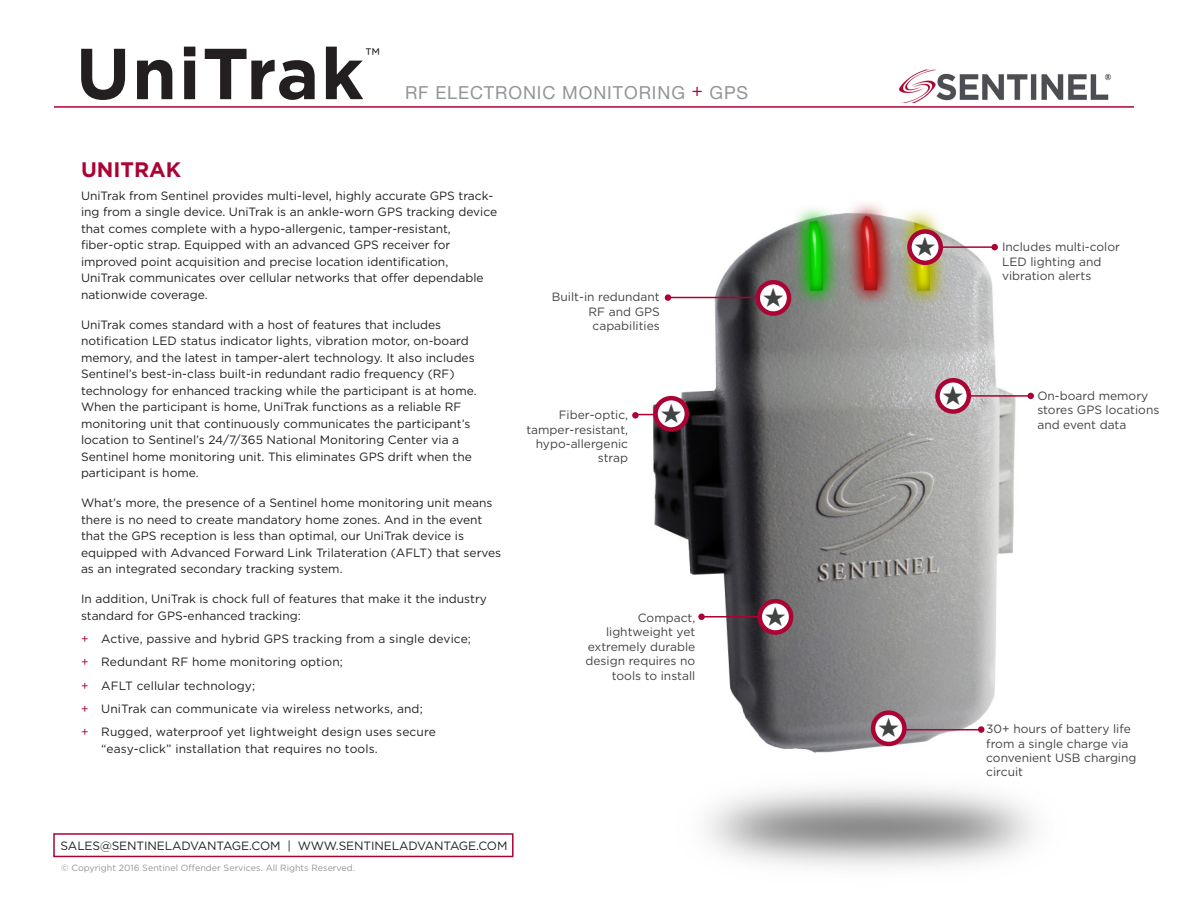
<style>
.page{position:relative;width:1188px;height:918px;background:#fff}
.page>*{position:absolute;margin:0;border:0;box-sizing:border-box;transform-origin:0 0}
.t1{font:700 72px "Gotham";letter-spacing:.025em;color:#231f20}
.t2{font:700 21px "Gotham";color:#ab0333}
.t3{font:21px "Gotham";color:#231f20}
.t4{font:18px "Helvetica Neue LT Pro";letter-spacing:.05em;color:#939598}
.t5{font:12px/16.5px "Gotham";color:#231f20}
.t6{font:12px/14.4px "Gotham";color:#414243;text-align:right}
.t7{font:9px "Gotham";color:#939598}
.s1{color:#ab0333}
</style>
<div class="page">
<img style="left:632px;top:203px;width:403px;height:664px">
<div style="left:53px;top:833px;width:461px;height:24px;border:2px solid #ab0333"></div>
<hr style="left:54px;top:106px;width:1080px;height:2px;background:#ab0333">
<img style="left:899px;top:69px;width:212px;height:34px">
<hr style="left:669px;top:297px;width:100px;height:1px;background:#ab0333">
<div style="left:665px;top:294px;width:6px;height:7px;background:#ab0333;border-radius:50%"></div>
<hr style="left:889px;top:729px;width:92px;height:1px;background:#ab0333">
<div style="left:978px;top:726px;width:6px;height:7px;background:#ab0333;border-radius:50%"></div>
<hr style="left:635px;top:414px;width:36px;height:1px;background:#ab0333">
<div style="left:632px;top:412px;width:7px;height:7px;background:#ab0333;border-radius:50%"></div>
<hr style="left:937px;top:246px;width:56px;height:2px;background:#ab0333">
<div style="left:991px;top:244px;width:7px;height:6px;background:#ab0333;border-radius:50%"></div>
<svg style="left:909px;top:231px;width:32px;height:32px"></svg>
<div style="left:907px;top:229px;width:36px;height:36px;border:4px solid #ab0333;border-radius:50%"></div>
<hr style="left:703px;top:616px;width:72px;height:2px;background:#ab0333">
<div style="left:698px;top:614px;width:7px;height:6px;background:#ab0333;border-radius:50%"></div>
<svg style="left:760px;top:601px;width:31px;height:32px"></svg>
<div style="left:758px;top:599px;width:35px;height:36px;border:4px solid #ab0333;border-radius:50%"></div>
<svg style="left:656px;top:398px;width:31px;height:31px"></svg>
<div style="left:653px;top:396px;width:36px;height:36px;border:4px solid #ab0333;border-radius:50%"></div>
<svg style="left:758px;top:282px;width:31px;height:32px"></svg>
<div style="left:755px;top:280px;width:36px;height:36px;border:4px solid #ab0333;border-radius:50%"></div>
<svg style="left:873px;top:713px;width:31px;height:31px"></svg>
<div style="left:871px;top:710px;width:36px;height:36px;border:4px solid #ab0333;border-radius:50%"></div>
<hr style="left:953px;top:395px;width:78px;height:2px;background:#ab0333">
<div style="left:1027px;top:393px;width:7px;height:6px;background:#ab0333;border-radius:50%"></div>
<svg style="left:938px;top:380px;width:31px;height:32px"></svg>
<div style="left:935px;top:378px;width:36px;height:36px;border:4px solid #ab0333;border-radius:50%"></div>
<svg style="left:915px;top:237px;width:20px;height:19px"></svg>
<svg style="left:765px;top:606px;width:20px;height:20px"></svg>
<svg style="left:661px;top:403px;width:20px;height:20px"></svg>
<svg style="left:763px;top:287px;width:20px;height:20px"></svg>
<svg style="left:879px;top:718px;width:20px;height:19px"></svg>
<svg style="left:943px;top:385px;width:20px;height:20px"></svg>
<p class="t1" style="left:76px;top:26px;width:289px">UniTrak</p>
<p class="t3" style="left:365px;top:42px;width:16px">™</p>
<p class="t4" style="left:405px;top:82px;width:345px">RF ELECTRONIC MONITORING <sup>+</sup> GPS</p>
<p class="t2" style="left:81px;top:155px;width:102px">UNITRAK</p>
<p class="t5" style="left:81px;top:187px;width:418px">UniTrak from Sentinel provides multi-level, highly accurate GPS track&shy;ing from a single device. UniTrak is an ankle-worn GPS tracking device that comes complete with a hypo-allergenic, tamper-resistant, fiber-optic strap. Equipped with an advanced GPS receiver for improved point acquisition and precise location identification,<br>UniTrak communicates over cellular networks that offer dependable nationwide coverage.</p>
<p class="t5" style="left:81px;top:316px;width:397px">UniTrak comes standard with a host of features that includes notification LED status indicator lights, vibration motor, on-board memory, and the latest in tamper-alert technology. It also includes Sentinel’s best-in-class built-in redundant radio frequency (RF) technology for enhanced tracking while the participant is at home.<br>When the participant is home, UniTrak functions as a reliable RF monitoring unit that continuously communicates the participant’s location to Sentinel’s 24/7/365 National Monitoring Center via a Sentinel home monitoring unit. This eliminates GPS drift when the participant is home.</p>
<p class="t5" style="left:81px;top:495px;width:422px">What’s more, the presence of a Sentinel home monitoring unit means there is no need to create mandatory home zones. And in the event that the GPS reception is less than optimal, our UniTrak device is equipped with Advanced Forward Link Trilateration (AFLT) that serves as an integrated secondary tracking system.</p>
<p class="t5" style="left:81px;top:591px;width:407px">In addition, UniTrak is chock full of features that make it the industry standard for GPS-enhanced tracking:</p>
<p class="t5" style="left:81px;top:630px;width:392px"><span class="s1">+</span> Active, passive and hybrid GPS tracking from a single device;</p>
<p class="t5" style="left:81px;top:654px;width:263px"><span class="s1">+</span> Redundant RF home monitoring option;</p>
<p class="t5" style="left:81px;top:677px;width:176px"><span class="s1">+</span> AFLT cellular technology;</p>
<p class="t5" style="left:81px;top:700px;width:343px"><span class="s1">+</span> UniTrak can communicate via wireless networks, and;</p>
<p class="t5" style="left:101px;top:723px;width:336px;text-indent:-20px"><span class="s1">+</span> Rugged, waterproof yet lightweight design uses secure “easy-click” installation that requires no tools.</p>
<p class="t6" style="left:552px;top:289px;width:109px">Built-in redundant<br>RF and GPS capabilities</p>
<p class="t6" style="left:526px;top:408px;width:103px">Fiber-optic, tamper-resistant, hypo-allergenic strap</p>
<p class="t6" style="left:638px;top:610px;width:59px">Compact,</p>
<p class="t6" style="left:586px;top:625px;width:111px">lightweight yet extremely durable design requires no tools to install</p>
<p class="t5" style="left:61px;top:837px;width:448px">SALES@SENTINELADVANTAGE.COM | WWW.SENTINELADVANTAGE.COM</p>
<p class="t7" style="left:61px;top:862px;width:295px">© Copyright 2016 Sentinel Offender Services. All Rights Reserved.</p>
<p class="t6" style="left:1002px;top:240px;width:119px;text-align:left">Includes multi-color<br>LED lighting and vibration alerts</p>
<p class="t6" style="left:1037px;top:388px;width:124px;text-align:left">On-board memory stores GPS locations and event data</p>
<p class="t6" style="left:986px;top:722px;width:152px;text-align:left">30+ hours of battery life from a single charge via convenient USB charging circuit</p>
</div>
